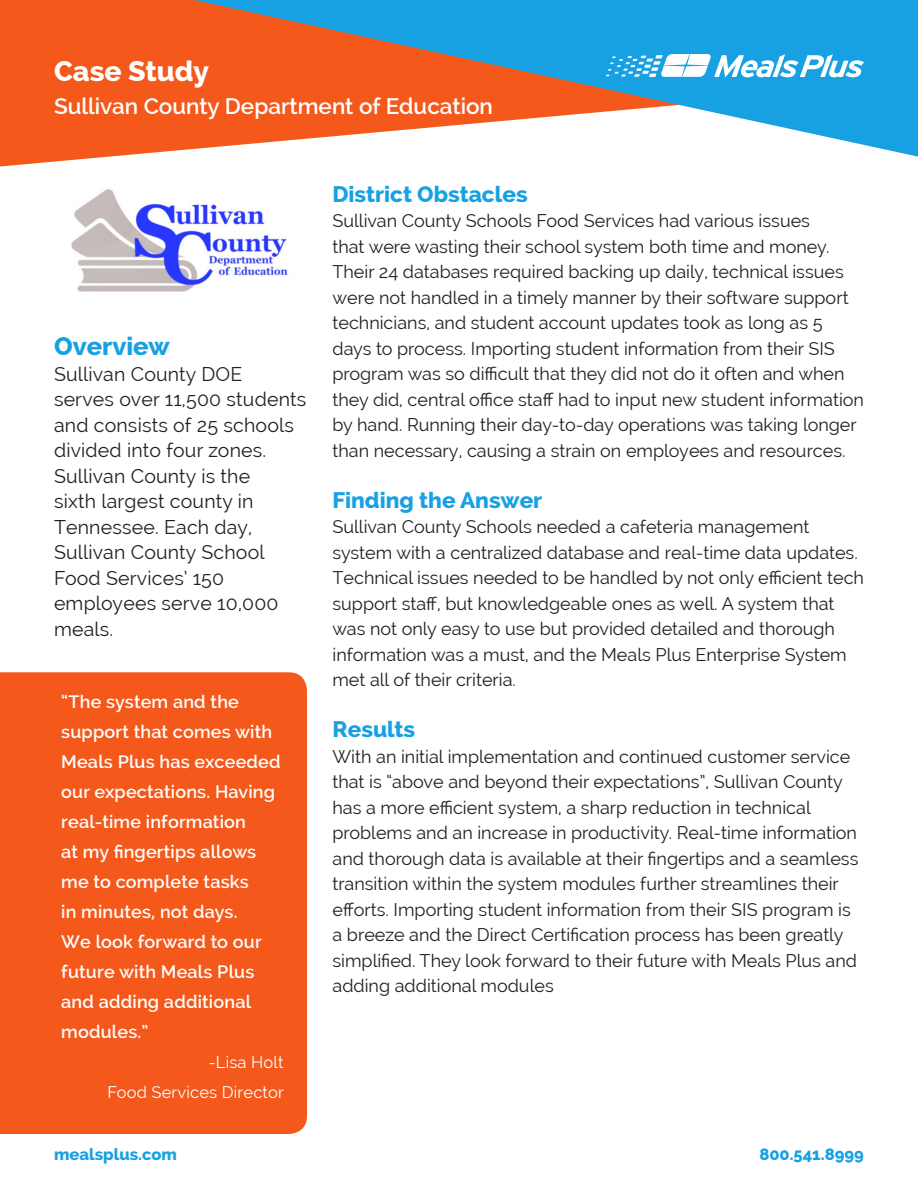
<style>
.page{position:relative;width:918px;height:1188px;background:#fff}
.page>*{position:absolute;margin:0;border:0;box-sizing:border-box;transform-origin:0 0}
.t1{font:800 28.5px "Raleway";color:#fff}
.t2{font:800 25.5px "Raleway";color:#17a1e2}
.t3{font:800 22.5px "Raleway";color:#17a1e2}
.t4{font:600 22.5px "Raleway";color:#fff}
.t5{font:19.5px/25.5px "Raleway";letter-spacing:.01em;color:#231f20}
.t6{font:18px/25.5px "Raleway";color:#231f20}
.t7{font:600 18px/30px "Raleway";letter-spacing:.01em;color:#fff}
.t8{font:16.5px "Raleway";letter-spacing:.01em;color:#fff}
.t9{font:800 16.5px "Raleway";color:#17a1e2}
.s1{font-size:17.25px}
</style>
<div class="page">
<div style="left:0;top:0;width:194px;height:166px;background:#f4581b"></div>
<svg style="left:194px;top:0;width:724px;height:157px"></svg>
<svg style="left:606px;top:54px;width:258px;height:24px"></svg>
<div style="left:0;top:672px;width:307px;height:462px;background:#f4581b"></div>
<img style="left:71px;top:189px;width:217px;height:103px">
<p class="t1" style="left:54px;top:55px;width:157px">Case Study</p>
<p class="t4" style="left:54px;top:93px;width:440px">Sullivan County Department of Education</p>
<p class="t2" style="left:54px;top:332px;width:117px">Overview</p>
<p class="t5" style="left:54px;top:361px;width:254px">Sullivan County DOE serves over 11,500 students and consists of 25 schools divided into four zones.<br>Sullivan County is the<br>sixth largest county in<br>Tennessee. Each day,</p>
<p class="t5" style="left:54px;top:540px;width:226px">Sullivan County School<br>Food Services’ 150 employees serve 10,000 meals.</p>
<p class="t7" style="left:61px;top:687px;width:221px">“The system and the support that comes with<br>Meals Plus has exceeded our expectations. Having real-time information<br>at my fingertips allows me to complete tasks<br>in minutes, not days.<br>We look forward to our future with Meals Plus and adding additional modules.”</p>
<p class="t8" style="left:209px;top:1053px;width:76px">-Lisa Holt</p>
<p class="t8" style="left:107px;top:1083px;width:178px">Food Services Director</p>
<p class="t3" style="left:333px;top:181px;width:197px">District Obstacles</p>
<p class="t6" style="left:333px;top:208px;width:533px">Sullivan County Schools Food Services had various issues<br>that were wasting their school system both time and money.<br>Their 24 databases required backing up daily, technical issues were not handled in a timely manner by their software support technicians, and student account updates took as long as 5 days to process. Importing student information from their SIS program was so difficult that they did not do it often and when they did, central office staff had to input new student information by hand. Running their day-to-day operations was taking longer than necessary, causing a strain on employees and resources.</p>
<p class="t3" style="left:333px;top:487px;width:211px">Finding the Answer</p>
<p class="t6" style="left:333px;top:514px;width:533px">Sullivan County Schools needed a cafeteria management system with a centralized database and real-time data updates.<br>Technical issues needed to be handled by not only efficient tech support staff, but knowledgeable ones as well. A system that was not only easy to use but provided detailed and thorough information was a must, and the Meals Plus Enterprise System met all of their criteria<span class="s1">.</span></p>
<p class="t3" style="left:333px;top:717px;width:84px">Results</p>
<p class="t6" style="left:333px;top:744px;width:527px">With an initial implementation and continued customer service that is “above and beyond their expectations”, Sullivan County has a more efficient system, a sharp reduction in technical problems and an increase in productivity. Real-time information and thorough data is available at their fingertips and a seamless transition within the system modules further streamlines their efforts. Importing student information from their SIS program is a breeze and the Direct Certification process has been greatly simplified. They look forward to their future with Meals Plus and adding additional modules</p>
<p class="t9" style="left:54px;top:1145px;width:125px">mealsplus.com</p>
<p class="t9" style="left:759px;top:1145px;width:106px">800.541.8999</p>
</div>
